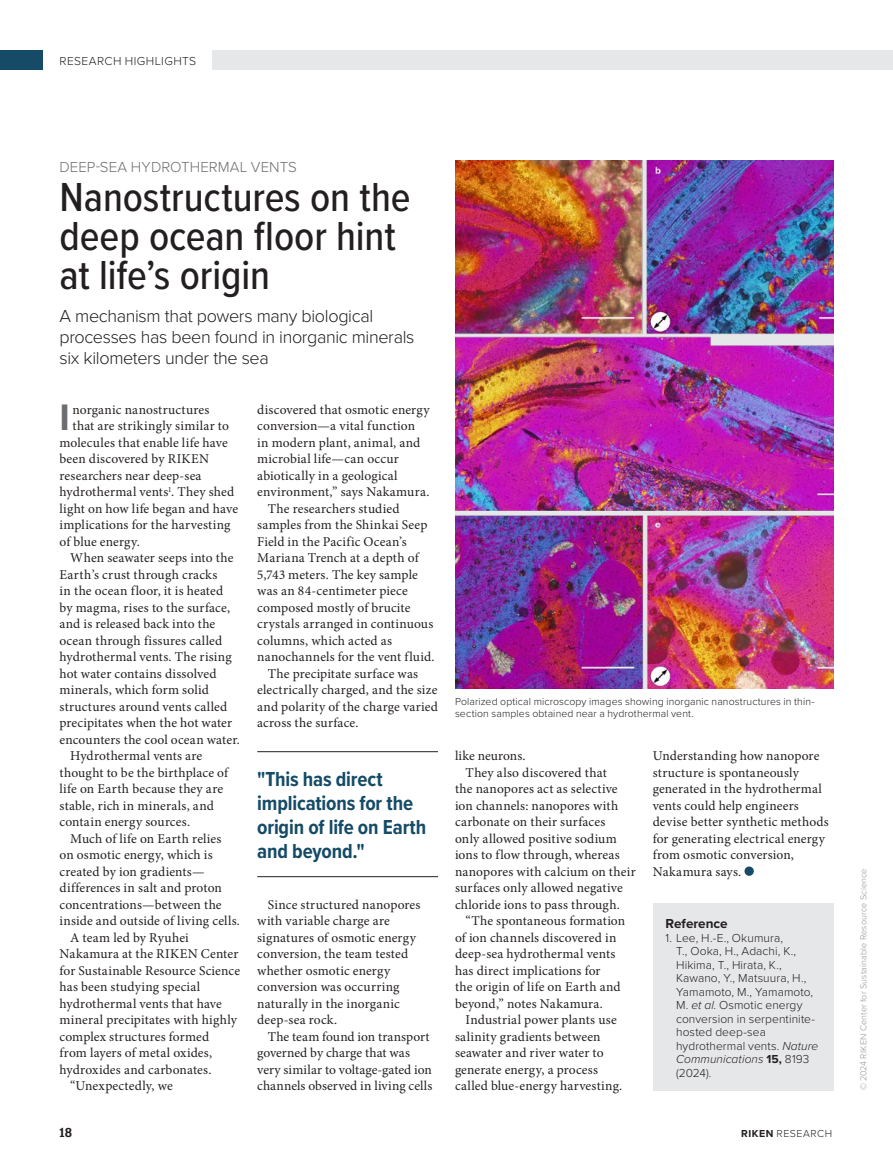
<style>
.page{position:relative;width:893px;height:1174px;background:#fff}
.page>*{position:absolute;margin:0;border:0;box-sizing:border-box;transform-origin:0 0}
.Headline{font:500 42px/39px "Proxima Nova Cond";letter-spacing:-.005em;color:#231f20}
.Body_Drop_Cap{font:700 38.25px "Proxima Nova";color:#6c6d70}
.t1{font:700 21px/24px "Proxima Nova Cond";letter-spacing:-.01em;color:#154b66}
.Standfirst{font:300 18px/21px "Proxima Nova";letter-spacing:-.02em;color:#231f20}
.Field_of_Study{font:300 15px "Proxima Nova";letter-spacing:.005em;color:#6c6d70}
.Body_Indent{font:13.5px/16.5px "Minion Pro";letter-spacing:.01em;color:#231f20}
.Body_Drop_Cap-2{font:13.5px "Minion Pro";letter-spacing:.01em;color:#231f20}
.t2{font:700 13.5px "Proxima Nova";color:#231f20}
.t3{font:700 13.5px "Amasis MT Pro";color:#231f20}
.t4{font:300 12px/13.5px "Proxima Nova";letter-spacing:.005em;color:#231f20}
.t5{font:300 12px "Proxima Nova";letter-spacing:.035em;color:#231f20}
.t6{font:300 10.5px/12px "Proxima Nova";letter-spacing:.01em;color:#231f20}
.t7{font:300 10.5px "Proxima Nova";letter-spacing:.05em;color:#231f20}
.t8{font:300 9px "Proxima Nova";letter-spacing:.015em;color:#939598}
.s1{font-style:italic}
.s2{font-weight:700}
</style>
<div class="page">
<svg style="left:744px;top:866px;width:10px;height:10px"></svg>
<div style="left:653px;top:903px;width:180px;height:187px;background:#e6e7e9"></div>
<img style="left:455px;top:160px;width:378px;height:528px">
<hr style="left:257px;top:751px;width:181px;height:1px;background:#231f20">
<hr style="left:257px;top:876px;width:181px;height:1px;background:#231f20">
<div style="left:0;top:51px;width:43px;height:19px;background:#154b66"></div>
<div style="left:212px;top:51px;width:681px;height:19px;background:#e6e7e9"></div>
<p class="t5" style="left:60px;top:52px;width:138px">RESEARCH HIGHLIGHTS</p>
<p class="Field_of_Study" style="left:60px;top:156px;width:239px">DEEP-SEA HYDROTHERMAL VENTS</p>
<p class="Headline" style="left:60px;top:176px;width:353px">Nanostructures on the deep ocean floor hint at life’s origin</p>
<p class="Standfirst" style="left:60px;top:304px;width:356px">A mechanism that powers many biological processes has been found in inorganic minerals six kilometers under the sea</p>
<p class="Body_Drop_Cap" style="left:60px;top:389px;width:12px">I</p>
<p class="Body_Drop_Cap-2" style="left:72px;top:400px;width:139px">norganic nanostructures</p>
<p class="Body_Drop_Cap-2" style="left:72px;top:417px;width:158px">that are strikingly similar to</p>
<p class="Body_Drop_Cap-2" style="left:60px;top:433px;width:170px">molecules that enable life have</p>
<p class="Body_Drop_Cap-2" style="left:60px;top:450px;width:151px">been discovered by RIKEN</p>
<p class="Body_Drop_Cap-2" style="left:60px;top:466px;width:144px">researchers near deep-sea</p>
<p class="Body_Drop_Cap-2" style="left:60px;top:483px;width:176px">hydrothermal vents<sup>1</sup>. They shed</p>
<p class="Body_Drop_Cap-2" style="left:60px;top:499px;width:180px">light on how life began and have</p>
<p class="Body_Drop_Cap-2" style="left:60px;top:516px;width:172px">implications for the harvesting</p>
<p class="Body_Drop_Cap-2" style="left:60px;top:532px;width:82px">of blue energy.</p>
<p class="Body_Indent" style="left:60px;top:550px;width:182px;text-indent:11px">When seawater seeps into the<br>Earth’s crust through cracks<br>in the ocean floor, it is heated<br>by magma, rises to the surface, and is released back into the ocean through fissures called hydrothermal vents. The rising hot water contains dissolved minerals, which form solid structures around vents called precipitates when the hot water encounters the cool ocean water.</p>
<p class="Body_Indent" style="left:60px;top:748px;width:170px;text-indent:11px">Hydrothermal vents are thought to be the birthplace of life on Earth because they are stable, rich in minerals, and contain energy sources.</p>
<p class="Body_Indent" style="left:60px;top:830px;width:182px;text-indent:11px">Much of life on Earth relies<br>on osmotic energy, which is created by ion gradients— differences in salt and proton concentrations—between the inside and outside of living cells.</p>
<p class="Body_Indent" style="left:60px;top:929px;width:182px;text-indent:11px">A team led by Ryuhei<br>Nakamura at the RIKEN Center for Sustainable Resource Science has been studying special hydrothermal vents that have mineral precipitates with highly complex structures formed<br>from layers of metal oxides, hydroxides and carbonates.</p>
<p class="Body_Indent" style="left:70px;top:1078px;width:104px">“Unexpectedly, we</p>
<p class="Body_Indent" style="left:257px;top:401px;width:174px">discovered that osmotic energy conversion—a vital function in modern plant, animal, and microbial life—can occur abiotically in a geological environment,” says Nakamura.</p>
<p class="Body_Indent" style="left:257px;top:500px;width:179px;text-indent:11px">The researchers studied samples from the Shinkai Seep<br>Field in the Pacific Ocean’s<br>Mariana Trench at a depth of<br>5,743 meters. The key sample was an 84-centimeter piece composed mostly of brucite crystals arranged in continuous columns, which acted as nanochannels for the vent fluid.</p>
<p class="Body_Indent" style="left:257px;top:665px;width:182px;text-indent:11px">The precipitate surface was electrically charged, and the size and polarity of the charge varied across the surface.</p>
<p class="t1" style="left:257px;top:766px;width:171px">"This has direct implications for the origin of life on Earth and beyond."</p>
<p class="Body_Indent" style="left:257px;top:896px;width:165px;text-indent:11px">Since structured nanopores with variable charge are signatures of osmotic energy conversion, the team tested whether osmotic energy conversion was occurring naturally in the inorganic deep-sea rock.</p>
<p class="Body_Indent" style="left:257px;top:1028px;width:177px;text-indent:11px">The team found ion transport governed by charge that was very similar to voltage-gated ion channels observed in living cells</p>
<p class="t6" style="left:455px;top:694px;width:361px">Polarized optical microscopy images showing inorganic nanostructures in thin&shy;section samples obtained near a hydrothermal vent.</p>
<p class="Body_Indent" style="left:455px;top:748px;width:72px">like neurons.</p>
<p class="Body_Indent" style="left:455px;top:764px;width:182px;text-indent:11px">They also discovered that<br>the nanopores act as selective ion channels: nanopores with carbonate on their surfaces<br>only allowed positive sodium ions to flow through, whereas nanopores with calcium on their surfaces only allowed negative chloride ions to pass through.</p>
<p class="Body_Indent" style="left:455px;top:913px;width:172px;text-indent:11px">“The spontaneous formation of ion channels discovered in deep-sea hydrothermal vents has direct implications for<br>the origin of life on Earth and beyond,” notes Nakamura.</p>
<p class="Body_Indent" style="left:455px;top:1012px;width:169px;text-indent:11px">Industrial power plants use salinity gradients between seawater and river water to generate energy, a process called blue-energy harvesting.</p>
<p class="Body_Indent" style="left:653px;top:748px;width:178px">Understanding how nanopore structure is spontaneously generated in the hydrothermal vents could help engineers devise better synthetic methods for generating electrical energy from osmotic conversion,<br>Nakamura says.</p>
<p class="t2" style="left:665px;top:913px;width:64px">Reference</p>
<p class="t4" style="left:676px;top:930px;width:144px;text-indent:-11px">1. Lee, H.-E., Okumura,<br>T., Ooka, H., Adachi, K.,<br>Hikima, T., Hirata, K.,<br>Kawano, Y., Matsuura, H.,<br>Yamamoto, M., Yamamoto,<br>M. <span class="s1">et al</span>. Osmotic energy conversion in serpentinite&shy;hosted deep-sea hydrothermal vents. <span class="s1">Nature<br>Communications</span> <span class="s2">15,</span> 8193 (2024).</p>
<p class="t3" style="left:60px;top:1123px;width:14px">18</p>
<p class="t7" style="left:741px;top:1125px;width:92px"><span class="s2">RIKEN</span> RESEARCH</p>
<p class="t8" style="left:857px;top:1090px;width:223px;rotate:-90deg">© 2024 RIKEN Center for Sustainable Resource Science</p>
</div>
